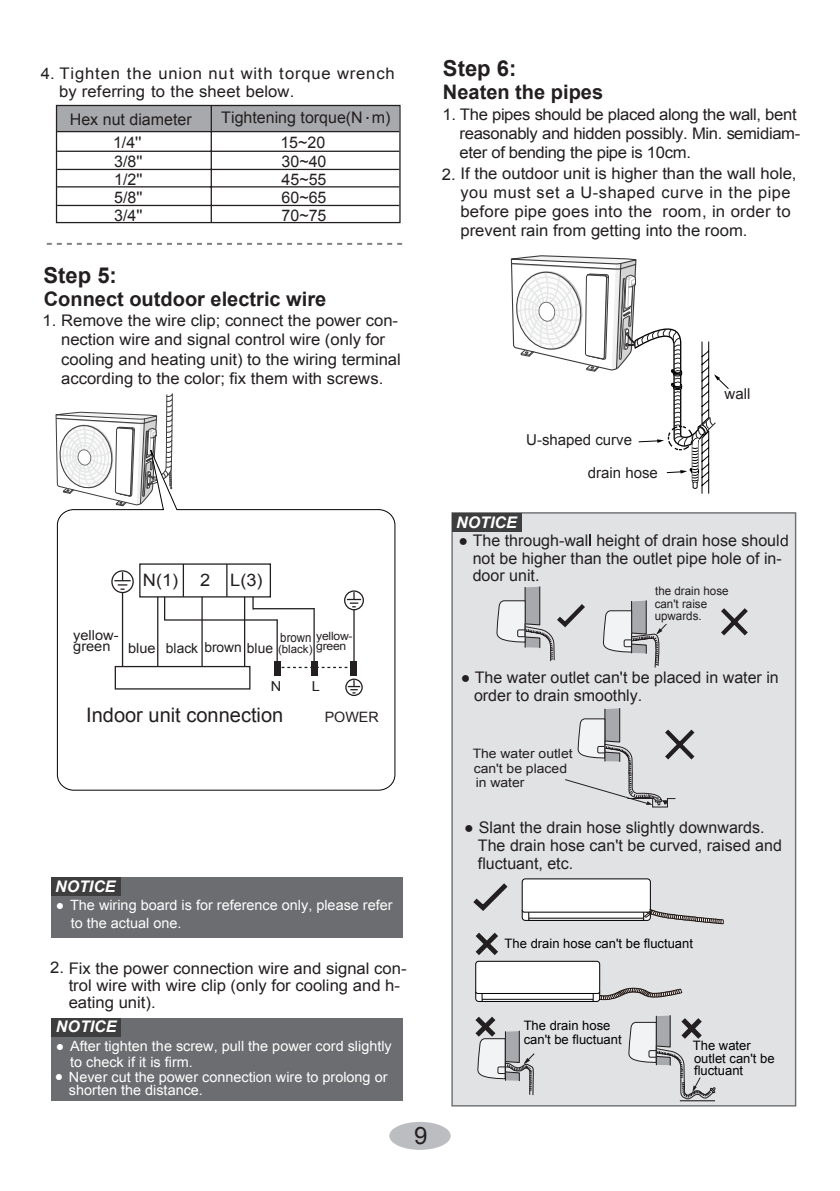
<style>
.page{position:relative;width:840px;height:1191px;background:#fff}
.page>*{position:absolute;margin:0;border:0;box-sizing:border-box;transform-origin:0 0}
.t1{font:24px "Arial";color:#231f20}
.t2{font:700 22px "Arial";color:#231f20}
.t3{font:700 20px "Arial";color:#231f20}
.t4{font:20px "Arial";color:#231f20}
.t5{font:17.2px "Arial";color:#231f20;scale:1.06 1}
.t6{font:16px/18.2px "Arial";color:#231f20;text-align:justify}
.t7{font:16px/19.2px "Arial";color:#231f20;scale:1.04 1}
.t8{font:16px/19.2px "Arial";letter-spacing:-.02em;color:#231f20;scale:1.04 1}
.t9{font:16px "Arial";letter-spacing:.045em;color:#231f20;scale:1.04 1}
.t10{font:italic 700 16px "Arial";color:#fff}
.t11{font:15px/32.6px "Arial";color:#231f20}
.t12{font:14.2px/15.8px "Arial";color:#fff}
.t13{font:14.2px "Arial";color:#231f20}
.t14{font:13.8px/11.2px "Arial";color:#231f20;scale:1.06 1}
.t15{font:13px/13.2px "Arial";color:#030303}
.t16{font:13px/14.6px "Arial";color:#231f20;scale:1.07 1}
.t17{font:12.8px "Arial";color:#231f20;scale:.9 1}
.t18{font:11.8px/12.6px "Arial";color:#231f20}
.t19{font:11.4px/9.4px "Arial";letter-spacing:-.02em;color:#231f20;scale:1.06 1}
.t20{font:11.4px "Arial";letter-spacing:-.02em;color:#231f20}
</style>
<div class="page">
<div style="left:451px;top:512px;width:344px;height:594px;background:#e1e2e4;border:1px solid #6c6d70"></div>
<svg style="left:721px;top:608px;width:27px;height:28px"></svg>
<svg style="left:475px;top:932px;width:23px;height:23px"></svg>
<svg style="left:473px;top:883px;width:35px;height:28px"></svg>
<div style="left:475px;top:961px;width:124px;height:40px;background:#fff;border-radius:3px"></div>
<div style="left:475px;top:960px;width:125px;height:42px;border:1px solid #000;border-radius:3px"></div>
<div style="left:522px;top:879px;width:128px;height:41px;background:#fff;border-radius:3px"></div>
<div style="left:521px;top:878px;width:129px;height:43px;border:1px solid #000;border-radius:3px"></div>
<div style="left:389px;top:1121px;width:61px;height:28px;background:#bcbdc0;border-radius:50%"></div>
<div style="left:51px;top:877px;width:351px;height:60px;background:#6c6d70"></div>
<div style="left:51px;top:1017px;width:351px;height:83px;background:#6c6d70"></div>
<div style="left:452px;top:513px;width:70px;height:18px;background:#3e3e3f"></div>
<div style="left:51px;top:1017px;width:70px;height:19px;background:#3e3e3f"></div>
<div style="left:51px;top:877px;width:70px;height:18px;background:#3e3e3f"></div>
<div style="left:56px;top:105px;width:343px;height:27px;background:#a8a9ad"></div>
<hr style="left:57px;top:131px;width:342px;height:1px;background:#231f20">
<hr style="left:57px;top:151px;width:342px;height:1px;background:#231f20">
<hr style="left:57px;top:169px;width:342px;height:1px;background:#231f20">
<hr style="left:57px;top:186px;width:342px;height:1px;background:#231f20">
<hr style="left:57px;top:205px;width:342px;height:1px;background:#231f20">
<hr style="left:210px;top:105px;width:2px;height:118px;background:#231f20">
<div style="left:56px;top:105px;width:344px;height:118px;border:1px solid #231f20"></div>
<hr style="left:679px;top:1100px;width:35px;height:1px;background:#231f20">
<svg style="left:475px;top:987px;width:206px;height:15px"></svg>
<svg style="left:521px;top:909px;width:202px;height:15px"></svg>
<svg style="left:47px;top:243px;width:355px;height:2px"></svg>
<svg style="left:496px;top:586px;width:89px;height:75px"></svg>
<svg style="left:603px;top:600px;width:64px;height:68px"></svg>
<svg style="left:628px;top:1015px;width:88px;height:84px"></svg>
<svg style="left:475px;top:1016px;width:60px;height:79px"></svg>
<svg style="left:565px;top:708px;width:130px;height:100px"></svg>
<svg style="left:589px;top:534px;width:1px;height:12px"></svg>
<svg style="left:780px;top:534px;width:7px;height:12px"></svg>
<svg style="left:56px;top:500px;width:339px;height:291px"></svg>
<div style="left:139px;top:563px;width:132px;height:34px;border:1px solid #231f20"></div>
<div style="left:111px;top:570px;width:23px;height:23px;border:1px solid #231f20;border-radius:50%"></div>
<div style="left:115px;top:666px;width:135px;height:23px;border:1px solid #231f20"></div>
<svg style="left:55px;top:393px;width:118px;height:197px"></svg>
<div style="left:344px;top:590px;width:20px;height:20px;border:1px solid #231f20;border-radius:50%"></div>
<svg style="left:346px;top:592px;width:15px;height:15px"></svg>
<div style="left:345px;top:678px;width:17px;height:18px;border:1px solid #231f20;border-radius:50%"></div>
<svg style="left:347px;top:680px;width:13px;height:13px"></svg>
<svg style="left:280px;top:667px;width:70px;height:1px"></svg>
<hr style="left:226px;top:564px;width:1px;height:33px;background:#231f20">
<hr style="left:183px;top:564px;width:1px;height:33px;background:#231f20">
<hr style="left:157px;top:597px;width:1px;height:69px;background:#231f20">
<hr style="left:122px;top:592px;width:1px;height:74px;background:#231f20">
<hr style="left:276px;top:619px;width:2px;height:42px;background:#231f20">
<hr style="left:244px;top:597px;width:1px;height:69px;background:#231f20">
<svg style="left:252px;top:597px;width:1px;height:12px"></svg>
<svg style="left:164px;top:597px;width:1px;height:22px"></svg>
<hr style="left:164px;top:619px;width:113px;height:1px;background:#231f20">
<hr style="left:253px;top:608px;width:61px;height:1px;background:#231f20">
<hr style="left:201px;top:597px;width:1px;height:69px;background:#231f20">
<div style="left:273px;top:661px;width:7px;height:15px;background:#231f20"></div>
<hr style="left:313px;top:608px;width:1px;height:53px;background:#231f20">
<div style="left:310px;top:661px;width:7px;height:15px;background:#231f20"></div>
<hr style="left:353px;top:609px;width:1px;height:52px;background:#231f20">
<div style="left:350px;top:661px;width:7px;height:15px;background:#231f20"></div>
<svg style="left:510px;top:255px;width:219px;height:239px"></svg>
<p class="t9" style="left:41px;top:63px;width:341px">4. Tighten the union nut with torque wrench</p>
<p class="t7" style="left:59px;top:82px;width:228px">by referring to the sheet below.</p>
<p class="t6" style="left:70px;top:110px;width:123px">Hex nut diameter</p>
<p class="t6" style="left:221px;top:108px;width:170px">Tightening torque(N m)</p>
<p class="t4" style="left:365px;top:99px;width:7px">.</p>
<p class="t6" style="left:113px;top:133px;width:31px">1/4'' 3/8'' 1/2'' 5/8'' 3/4''</p>
<p class="t6" style="left:280px;top:133px;width:48px">15~20<br>30~40<br>45~55<br>60~65<br>70~75</p>
<h2 class="t2" style="left:43px;top:261px;width:75px">Step 5:</h2>
<p class="t3" style="left:44px;top:285px;width:284px">Connect outdoor electric wire</p>
<p class="t7" style="left:43px;top:311px;width:343px">1. Remove the wire clip; connect the power con-</p>
<p class="t7" style="left:61px;top:330px;width:328px">nection wire and signal control wire (only for cooling and heating unit) to the wiring terminal according to the color; fix them with screws.</p>
<p class="t5" style="left:143px;top:568px;width:35px">N(1)</p>
<p class="t5" style="left:200px;top:568px;width:11px">2</p>
<p class="t5" style="left:230px;top:568px;width:32px">L(3)</p>
<p class="t14" style="left:73px;top:630px;width:44px">yellow&shy;green</p>
<p class="t14" style="left:128px;top:642px;width:138px">blue black brown blue</p>
<p class="t19" style="left:316px;top:631px;width:36px">yellow&shy;green</p>
<p class="t17" style="left:280px;top:629px;width:36px">brown</p>
<p class="t20" style="left:278px;top:641px;width:36px">(black)</p>
<p class="t14" style="left:271px;top:680px;width:11px">N</p>
<p class="t4" style="left:86px;top:702px;width:198px">Indoor unit connection</p>
<p class="t14" style="left:311px;top:680px;width:9px">L</p>
<p class="t13" style="left:324px;top:707px;width:56px">POWER</p>
<p class="t10" style="left:55px;top:876px;width:62px">NOTICE</p>
<p class="t12" style="left:56px;top:897px;width:338px">● The wiring board is for reference only, please refer</p>
<p class="t12" style="left:71px;top:915px;width:112px">to the actual one.</p>
<p class="t7" style="left:50px;top:959px;width:344px">2. Fix the power connection wire and signal con-</p>
<p class="t7" style="left:69px;top:977px;width:320px;line-height:17px">trol wire with wire clip (only for cooling and h&shy;eating unit).</p>
<p class="t10" style="left:56px;top:1016px;width:62px">NOTICE</p>
<p class="t12" style="left:70px;top:1038px;width:323px;text-indent:-14px">● After tighten the screw, pull the power cord slightly to check if it is firm.</p>
<p class="t12" style="left:69px;top:1070px;width:320px;line-height:13.4px;text-indent:-14px">● Never cut the power connection wire to prolong or shorten the distance.</p>
<h1 class="t1" style="left:414px;top:1119px;width:15px">9</h1>
<h2 class="t2" style="left:442px;top:53px;width:75px">Step 6:</h2>
<p class="t8" style="left:442px;top:105px;width:342px">1. The pipes should be placed along the wall, bent</p>
<p class="t3" style="left:442px;top:78px;width:162px">Neaten the pipes</p>
<p class="t8" style="left:459px;top:124px;width:329px">reasonably and hidden possibly. Min. semidiam&shy;eter of bending the pipe is 10cm.</p>
<p class="t7" style="left:441px;top:163px;width:342px">2. If the outdoor unit is higher than the wall hole,</p>
<p class="t6" style="left:460px;top:183px;width:331px;line-height:19.2px">you must set a U-shaped curve in the pipe before pipe goes into the room, in order to prevent rain from getting into the room.</p>
<p class="t11" style="left:587px;top:424px;width:72px;text-indent:-62px">U-shaped curve drain hose</p>
<p class="t10" style="left:456px;top:512px;width:62px">NOTICE</p>
<p class="t11" style="left:724px;top:378px;width:27px">wall</p>
<p class="t6" style="left:472px;top:532px;width:310px;line-height:17.4px;text-align:left;text-indent:-14px">● The through-wal height of drain hose shoul not be higher than the outlet pipe hole of in&shy;door unit.</p>
<p class="t18" style="left:654px;top:584px;width:75px">the drain hose can't raise upwards.</p>
<p class="t6" style="left:460px;top:669px;width:319px">● The water outlet can't be placed in water in</p>
<p class="t6" style="left:474px;top:687px;width:170px">order to drain smoothly.</p>
<p class="t16" style="left:472px;top:746px;width:95px">The water outlet can't be placed in water</p>
<p class="t6" style="left:464px;top:818px;width:302px">● Slant the drain hose slightly downwards.</p>
<p class="t6" style="left:477px;top:836px;width:305px">The drain hose can't be curved, raised and fluctuant, etc.</p>
<p class="t15" style="left:504px;top:937px;width:190px">The drain hose can't be fluctuant</p>
<p class="t15" style="left:523px;top:1019px;width:99px">The drain hose can't be fluctuant</p>
<p class="t15" style="left:692px;top:1039px;width:83px;line-height:12.6px">The water outlet can't be</p>
<p class="t15" style="left:693px;top:1064px;width:51px">fluctuant</p>
</div>
